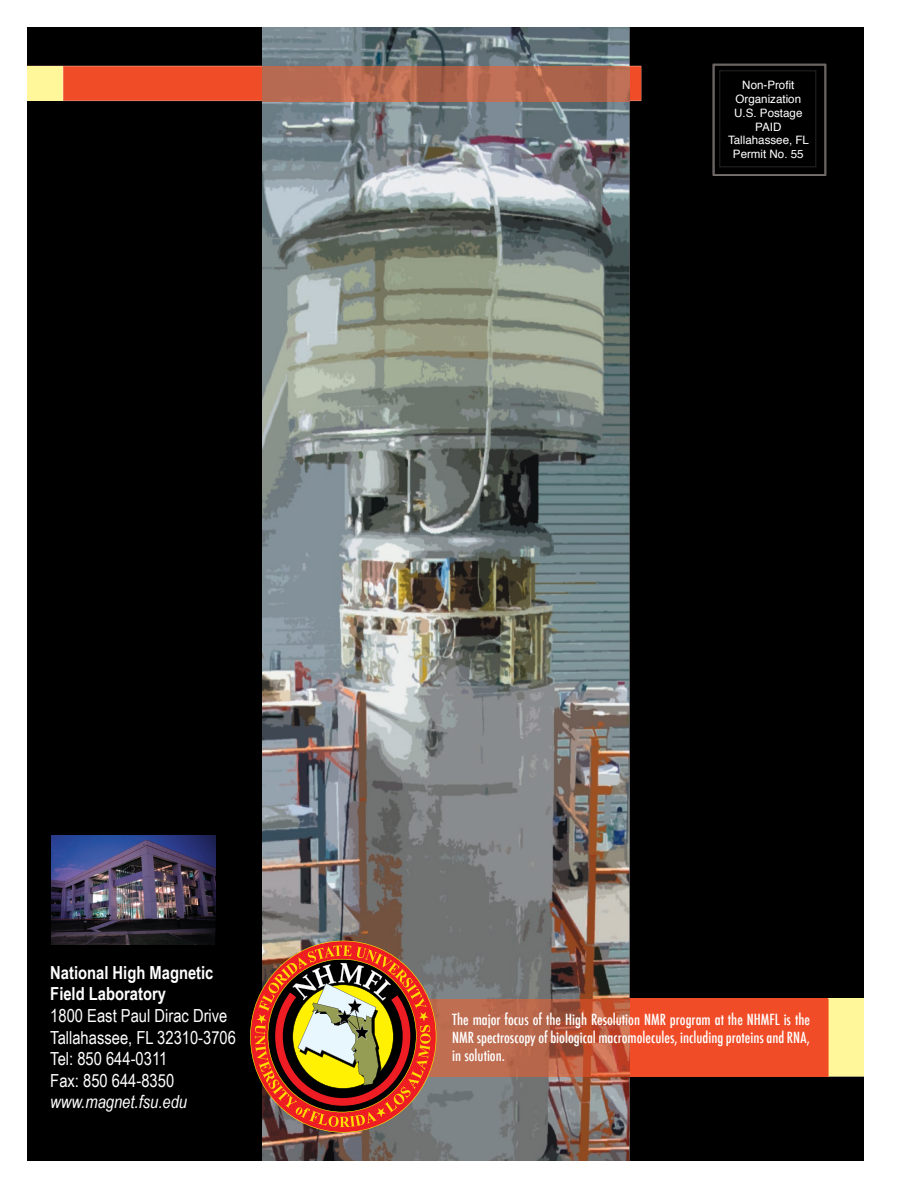
<style>
.page{position:relative;width:918px;height:1188px;background:#fff}
.page>*{position:absolute;margin:0;border:0;box-sizing:border-box;transform-origin:0 0}
.t1{font:18px/21.6px "Arial Narrow";color:#fff}
.t2{font:700 18px/21.6px "Arial Narrow";color:#fff}
.t3{font:italic 18px "Arial Narrow";color:#fff}
.t4{font:500 condensed 15px/18px "Futura";color:#fff;text-align:justify}
.t5{font:11.55px/14px "Helvetica";color:#fff;text-align:center}
</style>
<div class="page">
<div style="left:27px;top:27px;width:837px;height:1134px;background:#000"></div>
<hr style="left:629px;top:998px;width:199px;height:1px;background:#f04c27">
<img style="left:262px;top:27px;width:367px;height:1134px">
<img style="left:52px;top:836px;width:164px;height:108px">
<svg style="left:713px;top:64px;width:113px;height:112px;background:#080707"></svg>
<div style="left:828px;top:998px;width:36px;height:78px;background:#fff79a"></div>
<svg style="left:27px;top:66px;width:614px;height:35px;background:#f1663a"></svg>
<img style="left:262px;top:66px;width:367px;height:35px">
<div style="left:629px;top:999px;width:199px;height:77px;background:#f04c27"></div>
<img style="left:436px;top:999px;width:193px;height:77px">
<hr style="left:828px;top:999px;width:1px;height:77px;background:#f7954d">
<svg style="left:250px;top:941px;width:186px;height:192px;background:#9d5f37"></svg>
<p class="t5" style="left:728px;top:79px;width:83px">Non-Profit<br>Organization<br>U.S. Postage<br>PAID<br>Tallahassee, FL<br>Permit No. 55</p>
<p class="t2" style="left:50px;top:962px;width:165px">National High Magnetic<br>Field Laboratory</p>
<p class="t1" style="left:50px;top:1005px;width:187px">1800 East Paul Dirac Drive<br>Tallahassee, FL 32310-3706<br>Tel: 850 644-0311<br>Fax: 850 644-8350</p>
<p class="t3" style="left:50px;top:1092px;width:138px">www.magnet.fsu.edu</p>
<p class="t4" style="left:452px;top:1011px;width:359px">The major focus of the High Resolution NMR program at the NHMFL is the NMR spectroscopy of biological macromolecules, including proteins and RNA, in solution.</p>
</div>
